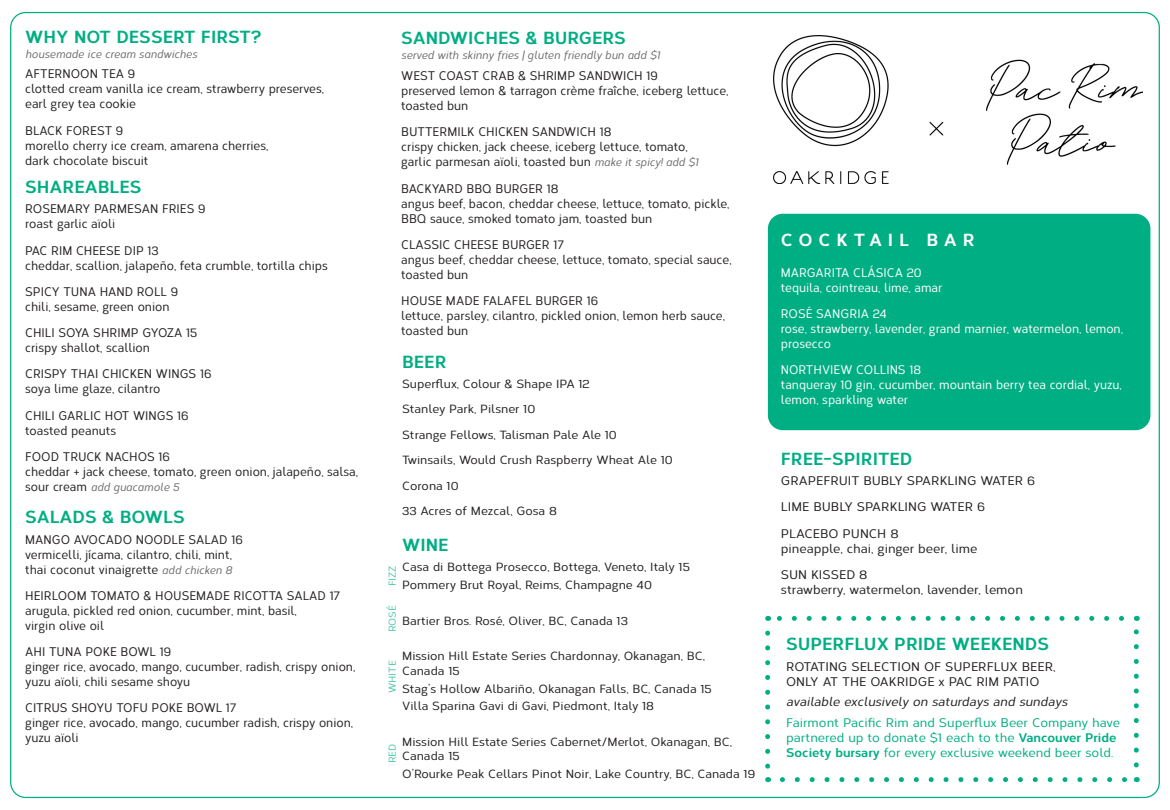
<style>
.page{position:relative;width:1170px;height:810px;background:#fff}
.page>*{position:absolute;margin:0;border:0;box-sizing:border-box;transform-origin:0 0}
.t1{font:700 17.5px "Corbert Condensed";color:#00ae83;scale:1.07 1}
.t2{font:700 17.5px "Corbert Condensed";letter-spacing:.31em;color:#fff;scale:1.08 1}
.t3{font:500 12.5px/15px "Corbert Condensed";color:#231f20}
.t4{font:500 12.5px/15px "Corbert Condensed";color:#fff}
.t5{font:500 12.5px/15px "Corbert Condensed";color:#231f20;scale:1.07 1}
.t6{font:500 12.5px/15px "Corbert Condensed";color:#00ae83;scale:1.07 1}
.t7{font:italic 500 12.5px "Corbert Condensed";color:#231f20;scale:1.07 1}
.t8{font:500 11.88px/14.2px "Corbert Condensed";color:#231f20;scale:1.07 1}
.t9{font:italic 500 11.25px "Corbert Condensed";color:#6c6d70}
.t10{font:500 10px "Corbert Condensed";color:#4dc6a8;scale:1.07 1}
.s1{font-style:normal;font-size:12.5px;color:#231f20}
.s2{font-style:italic;font-size:11.25px;color:#6c6d70}
.s3{font-weight:700}
</style>
<div class="page">
<div style="left:768px;top:214px;width:382px;height:216px;background:#00ae83;border-radius:15px"></div>
<img style="left:773px;top:35px;width:370px;height:149px">
<svg style="left:782px;top:777px;width:345px;height:5px"></svg>
<svg style="left:777px;top:616px;width:345px;height:5px"></svg>
<svg style="left:765px;top:633px;width:5px;height:149px"></svg>
<svg style="left:1134px;top:616px;width:5px;height:149px"></svg>
<p class="t1" style="left:25px;top:23px;width:222px">WHY NOT DESSERT FIRST?</p>
<p class="t9" style="left:25px;top:45px;width:173px">housemade ice cream sandwiches</p>
<p class="t3" style="left:25px;top:66px;width:112px">AFTERNOON TEA 9</p>
<p class="t3" style="left:25px;top:81px;width:300px">clotted cream vanilla ice cream, strawberry preserves, earl grey tea cookie</p>
<p class="t3" style="left:25px;top:122px;width:100px">BLACK FOREST 9</p>
<p class="t3" style="left:25px;top:137px;width:245px">morello cherry ice cream, amarena cherries, dark chocolate biscuit</p>
<p class="t1" style="left:25px;top:173px;width:110px">SHAREABLES</p>
<p class="t3" style="left:25px;top:201px;width:182px">ROSEMARY PARMESAN FRIES 9</p>
<p class="t3" style="left:25px;top:216px;width:92px">roast garlic aïoli</p>
<p class="t3" style="left:25px;top:242px;width:135px">PAC RIM CHEESE DIP 13</p>
<p class="t3" style="left:25px;top:257px;width:304px">cheddar, scallion, jalapeño, feta crumble, tortilla chips</p>
<p class="t3" style="left:25px;top:283px;width:155px">SPICY TUNA HAND ROLL 9</p>
<p class="t3" style="left:25px;top:298px;width:146px">chili, sesame, green onion</p>
<p class="t3" style="left:25px;top:324px;width:173px">CHILI SOYA SHRIMP GYOZA 15</p>
<p class="t3" style="left:25px;top:339px;width:126px">crispy shallot, scallion</p>
<p class="t3" style="left:25px;top:366px;width:188px">CRISPY THAI CHICKEN WINGS 16</p>
<p class="t3" style="left:25px;top:381px;width:137px">soya lime glaze, cilantro</p>
<p class="t3" style="left:25px;top:407px;width:165px">CHILI GARLIC HOT WINGS 16</p>
<p class="t3" style="left:25px;top:422px;width:92px">toasted peanuts</p>
<p class="t3" style="left:25px;top:448px;width:146px">FOOD TRUCK NACHOS 16</p>
<p class="t3" style="left:25px;top:463px;width:334px">cheddar + jack cheese, tomato, green onion, jalapeño, salsa,</p>
<p class="t9" style="left:25px;top:479px;width:155px"><span class="s1">sour cream</span> add guacamole 5</p>
<p class="t1" style="left:25px;top:503px;width:151px">SALADS &amp; BOWLS</p>
<p class="t3" style="left:25px;top:531px;width:219px">MANGO AVOCADO NOODLE SALAD 16</p>
<p class="t3" style="left:25px;top:546px;width:209px">vermicelli, jícama, cilantro, chili, mint, thai coconut vinaigrette <span class="s2">add chicken 8</span></p>
<p class="t3" style="left:25px;top:587px;width:317px">HEIRLOOM TOMATO &amp; HOUSEMADE RICOTTA SALAD 17</p>
<p class="t3" style="left:25px;top:602px;width:273px">arugula, pickled red onion, cucumber, mint, basil, virgin olive oil</p>
<p class="t3" style="left:25px;top:643px;width:147px">AHI TUNA POKE BOWL 19</p>
<p class="t3" style="left:25px;top:658px;width:332px">ginger rice, avocado, mango, cucumber, radish, crispy onion, yuzu aïoli, chili sesame shoyu</p>
<p class="t3" style="left:25px;top:700px;width:213px">CITRUS SHOYU TOFU POKE BOWL 17</p>
<p class="t3" style="left:25px;top:715px;width:329px">ginger rice, avocado, mango, cucumber radish, crispy onion, yuzu aïoli</p>
<p class="t1" style="left:401px;top:25px;width:212px">SANDWICHES &amp; BURGERS</p>
<p class="t9" style="left:401px;top:47px;width:260px">served with skinny fries | gluten friendly bun add $1</p>
<p class="t3" style="left:401px;top:67px;width:258px">WEST COAST CRAB &amp; SHRIMP SANDWICH 19</p>
<p class="t3" style="left:401px;top:82px;width:329px">preserved lemon &amp; tarragon crème fraîche, iceberg lettuce, toasted bun</p>
<p class="t3" style="left:401px;top:124px;width:212px">BUTTERMILK CHICKEN SANDWICH 18</p>
<p class="t3" style="left:401px;top:139px;width:299px">crispy chicken, jack cheese, iceberg lettuce, tomato, garlic parmesan aïoli, toasted bun <span class="s2">make it spicy! add $1</span></p>
<p class="t3" style="left:401px;top:180px;width:159px">BACKYARD BBQ BURGER 18</p>
<p class="t3" style="left:401px;top:195px;width:330px">angus beef, bacon, cheddar cheese, lettuce, tomato, pickle,<br>BBQ sauce, smoked tomato jam, toasted bun</p>
<p class="t3" style="left:401px;top:236px;width:164px">CLASSIC CHEESE BURGER 17</p>
<p class="t3" style="left:401px;top:251px;width:332px">angus beef, cheddar cheese, lettuce, tomato, special sauce, toasted bun</p>
<p class="t3" style="left:401px;top:292px;width:198px">HOUSE MADE FALAFEL BURGER 16</p>
<p class="t3" style="left:401px;top:307px;width:325px">lettuce, parsley, cilantro, pickled onion, lemon herb sauce, toasted bun</p>
<p class="t1" style="left:402px;top:348px;width:43px">BEER</p>
<p class="t8" style="left:402px;top:375px;width:177px">Superflux, Colour &amp; Shape IPA 12</p>
<p class="t8" style="left:402px;top:401px;width:126px">Stanley Park, Pilsner 10</p>
<p class="t8" style="left:402px;top:426px;width:202px">Strange Fellows, Talisman Pale Ale 10</p>
<p class="t8" style="left:402px;top:452px;width:254px">Twinsails, Would Crush Raspberry Wheat Ale 10</p>
<p class="t8" style="left:402px;top:477px;width:54px">Corona 10</p>
<p class="t8" style="left:402px;top:503px;width:146px">33 Acres of Mezcal, Gosa 8</p>
<p class="t1" style="left:402px;top:531px;width:45px">WINE</p>
<p class="t8" style="left:402px;top:559px;width:270px">Casa di Bottega Prosecco, Bottega, Veneto, Italy 15</p>
<p class="t8" style="left:402px;top:577px;width:235px">Pommery Brut Royal, Reims, Champagne 40</p>
<p class="t8" style="left:402px;top:613px;width:213px">Bartier Bros. Rosé, Oliver, BC, Canada 13</p>
<p class="t8" style="left:402px;top:648px;width:285px">Mission Hill Estate Series Chardonnay, Okanagan, BC,<br>Canada 15</p>
<p class="t8" style="left:402px;top:681px;width:291px">Stag’s Hollow Albariño, Okanagan Falls, BC, Canada 15</p>
<p class="t8" style="left:402px;top:698px;width:237px">Villa Sparina Gavi di Gavi, Piedmont, Italy 18</p>
<p class="t8" style="left:402px;top:734px;width:310px">Mission Hill Estate Series Cabernet/Merlot, Okanagan, BC,<br>Canada 15</p>
<p class="t8" style="left:402px;top:766px;width:331px">O’Rourke Peak Cellars Pinot Noir, Lake Country, BC, Canada 19</p>
<p class="t10" style="left:385px;top:632px;width:27px;rotate:-90deg">ROSÉ</p>
<p class="t10" style="left:385px;top:693px;width:32px;rotate:-90deg">WHITE</p>
<p class="t10" style="left:385px;top:763px;width:20px;rotate:-90deg">RED</p>
<p class="t2" style="left:781px;top:226px;width:181px">COCKTAIL BAR</p>
<p class="t4" style="left:781px;top:264px;width:142px">MARGARITA CLÁSICA 20</p>
<p class="t4" style="left:781px;top:279px;width:163px">tequila, cointreau, lime, amar</p>
<p class="t4" style="left:781px;top:305px;width:107px">ROSÉ SANGRIA 24</p>
<p class="t4" style="left:781px;top:320px;width:344px">rose, strawberry, lavender, grand marnier, watermelon, lemon, prosecco</p>
<p class="t4" style="left:781px;top:362px;width:142px">NORTHVIEW COLLINS 18</p>
<p class="t4" style="left:781px;top:377px;width:342px">tanqueray 10 gin, cucumber, mountain berry tea cordial, yuzu, lemon, sparkling water</p>
<p class="t1" style="left:781px;top:445px;width:125px">FREE-SPIRITED</p>
<p class="t5" style="left:781px;top:473px;width:239px">GRAPEFRUIT BUBLY SPARKLING WATER 6</p>
<p class="t5" style="left:781px;top:499px;width:192px">LIME BUBLY SPARKLING WATER 6</p>
<p class="t5" style="left:781px;top:525px;width:112px">PLACEBO PUNCH 8</p>
<p class="t5" style="left:781px;top:540px;width:185px">pineapple, chai, ginger beer, lime</p>
<p class="t5" style="left:781px;top:566px;width:83px">SUN KISSED 8</p>
<p class="t5" style="left:781px;top:581px;width:228px">strawberry, watermelon, lavender, lemon</p>
<p class="t1" style="left:786px;top:630px;width:247px">SUPERFLUX PRIDE WEEKENDS</p>
<p class="t5" style="left:786px;top:658px;width:253px">ROTATING SELECTION OF SUPERFLUX BEER,<br>ONLY AT THE OAKRIDGE x PAC RIM PATIO</p>
<p class="t7" style="left:786px;top:693px;width:267px">available exclusively on saturdays and sundays</p>
<p class="t6" style="left:786px;top:714px;width:314px">Fairmont Pacific Rim and Superflux Beer Company have partnered up to donate $1 each to the <span class="s3">Vancouver Pride<br>Society bursary</span> for every exclusive weekend beer sold.</p>
</div>
